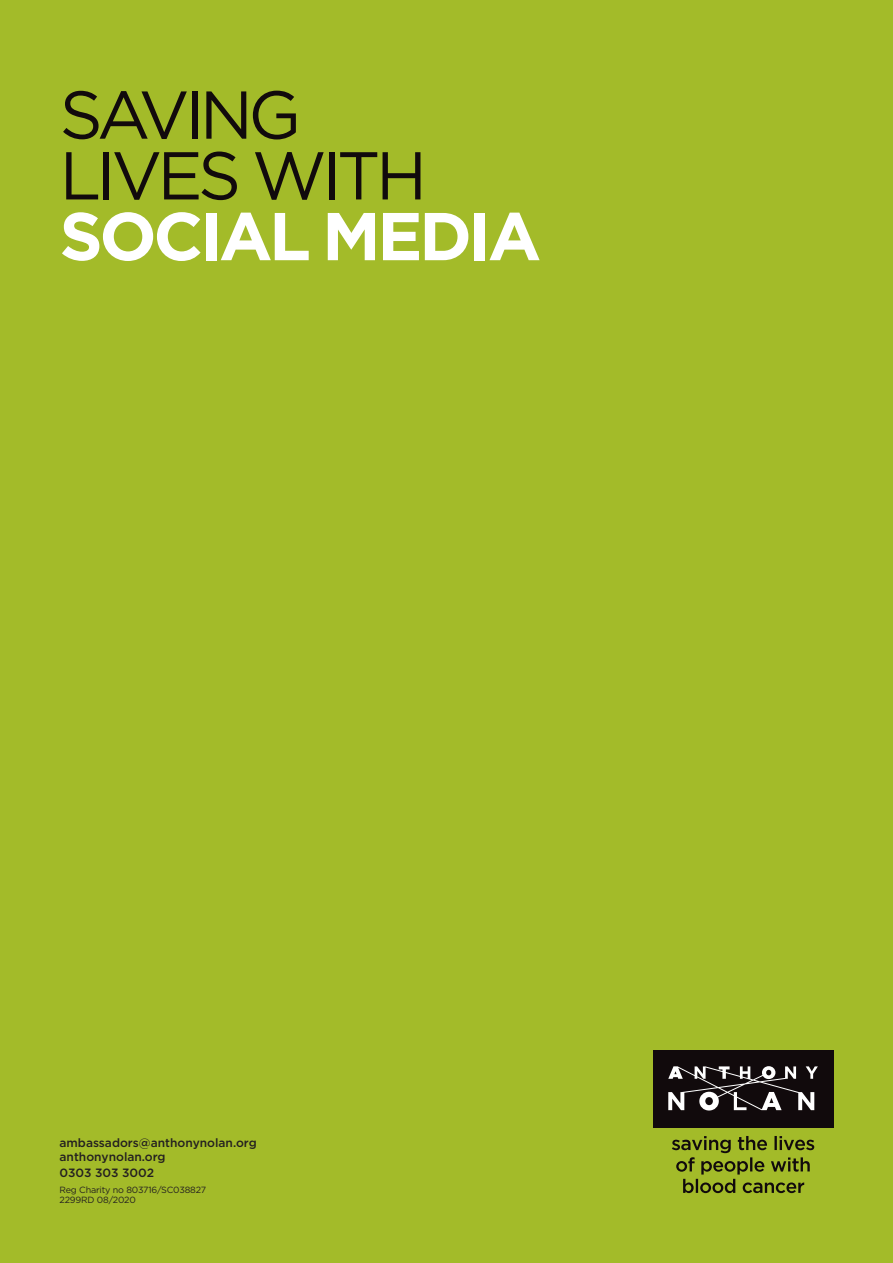
<style>
.page{position:relative;width:893px;height:1263px;background:#a3bb29}
.page>*{position:absolute;margin:0;border:0;box-sizing:border-box;transform-origin:0 0}
.t1{font:67.5px/60.8px "Gotham";letter-spacing:-.07em;color:#110a0c}
.t2{font:700 67.5px "Gotham";letter-spacing:-.05em;color:#fff}
.t3{font:500 12px/13.5px "Gotham";color:#231f20}
.t4{font:9px/10.8px "Gotham";letter-spacing:-.02em;color:#231f20}
</style>
<div class="page">
<svg style="left:672px;top:1136px;width:142px;height:57px"></svg>
<div style="left:653px;top:1050px;width:180px;height:77px;background:#110a0c"></div>
<svg style="left:668px;top:1066px;width:150px;height:44px"></svg>
<h1 class="t1" style="left:60px;top:83px;width:369px">SAVING<br>LIVES WITH</h1>
<h1 class="t2" style="left:60px;top:192px;width:483px">SOCIAL MEDIA</h1>
<p class="t3" style="left:60px;top:1136px;width:199px">ambassadors@anthonynolan.org anthonynolan.org</p>
<p class="t3" style="left:60px;top:1166px;width:96px">0303 303 3002</p>
<p class="t4" style="left:60px;top:1184px;width:148px">Reg Charity no 803716/SC038827<br>2299RD 08/2020</p>
</div>
